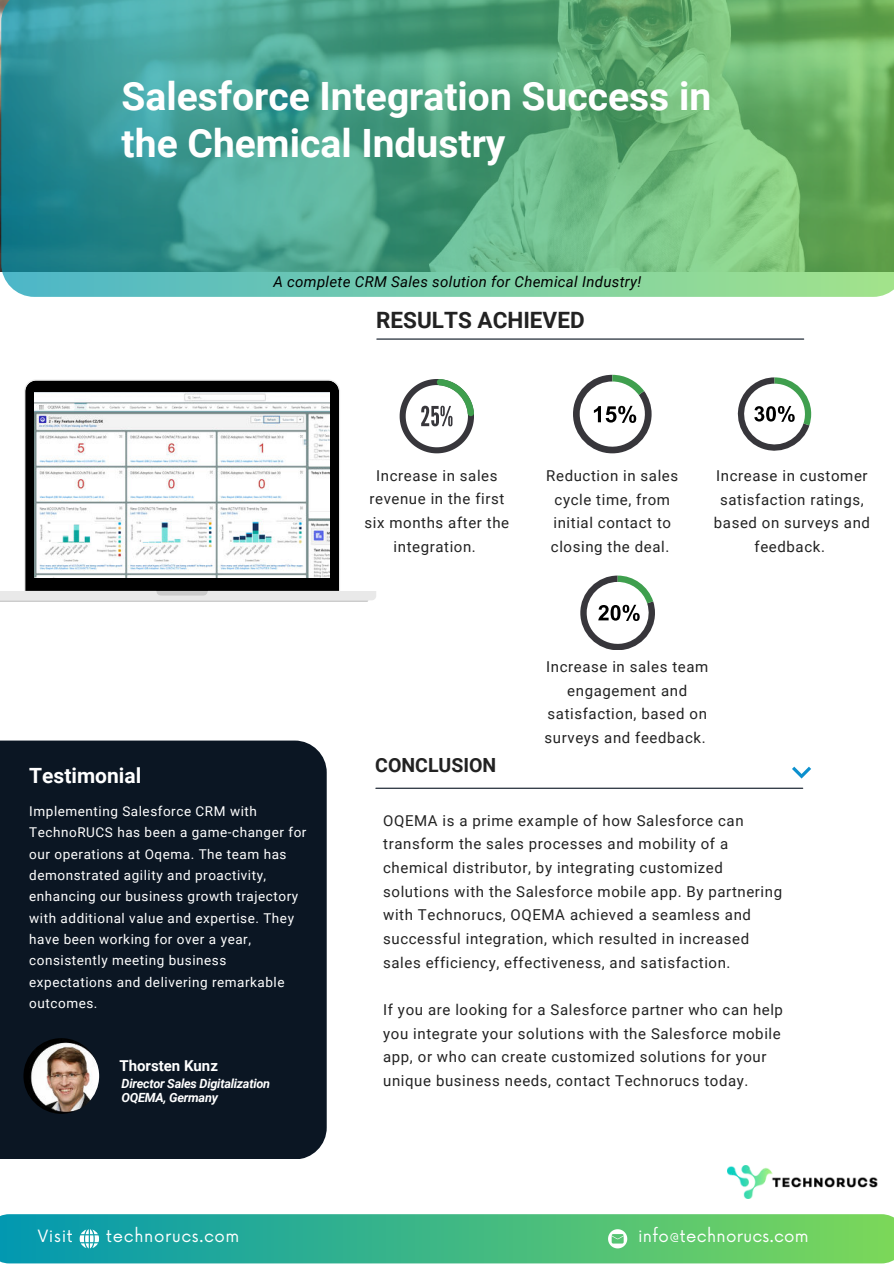
<style>
.page{position:relative;width:894px;height:1264px;background:#fff}
.page>*{position:absolute;margin:0;border:0;box-sizing:border-box;transform-origin:0 0}
.t1{font:700 39px/46.2px "Roboto";color:#fff}
.t2{font:700 22.5px "Roboto";color:#222}
.t3{font:700 21px "Roboto";color:#fff}
.t4{font:700 19.5px "Roboto";color:#222}
.t5{font:16.5px "Now";letter-spacing:.04em;color:#fff}
.t6{font:16.5px "Now";letter-spacing:.02em;color:#fff}
.t7{font:15px/23.7px "Roboto";letter-spacing:.04em;color:#222;text-align:center}
.t8{font:italic 15px "Roboto";letter-spacing:.02em;color:#000}
.t9{font:700 15px "Roboto";color:#fff}
.t10{font:13.5px/21.3px "Roboto";letter-spacing:.04em;color:#fff}
.t11{font:italic 700 12.6px/14.9px "Roboto";letter-spacing:-.02em;color:#fff}
</style>
<div class="page">
<div style="left:0;top:740px;width:326px;height:419px;background:#0b1623"></div>
<hr style="left:377px;top:338px;width:426px;height:1px;background:#0b1623">
<hr style="left:376px;top:787px;width:426px;height:1px;background:#0b1623">
<svg style="left:792px;top:766px;width:18px;height:12px"></svg>
<img style="left:23px;top:1038px;width:76px;height:75px;border-radius:50%">
<svg style="left:0;top:1214px;width:893px;height:49px;background:#41b886"></svg>
<img style="left:727px;top:1165px;width:151px;height:33px">
<svg style="left:1px;top:0;width:892px;height:297px;background:#57aa86"></svg>
<svg style="left:24px;top:379px;width:352px;height:221px;fill:#000"></svg>
<svg style="left:0;top:591px;width:368px;height:11px;background:#e3e3e3"></svg>
<img style="left:35px;top:393px;width:294px;height:184px">
<svg style="left:399px;top:379px;width:75px;height:74px"></svg>
<svg style="left:737px;top:377px;width:73px;height:73px"></svg>
<svg style="left:573px;top:375px;width:78px;height:78px"></svg>
<svg style="left:580px;top:575px;width:74px;height:74px"></svg>
<h1 class="t1" style="left:122px;top:72px;width:591px">Salesforce Integration Success in the Chemical Industry</h1>
<p class="t8" style="left:273px;top:271px;width:369px">A complete CRM Sales solution for Chemical Industry!</p>
<h2 class="t2" style="left:376px;top:304px;width:210px">RESULTS ACHIEVED</h2>
<h3 class="t3" style="left:29px;top:761px;width:113px">Testimonial</h3>
<p class="t10" style="left:29px;top:799px;width:278px">Implementing Salesforce CRM with TechnoRUCS has been a game-changer for our operations at Oqema. The team has demonstrated agility and proactivity, enhancing our business growth trajectory with additional value and expertise. They have been working for over a year, consistently meeting business expectations and delivering remarkable outcomes.</p>
<p class="t9" style="left:119px;top:1054px;width:100px">Thorsten Kunz</p>
<p class="t11" style="left:121px;top:1075px;width:150px">Director Sales Digitalization<br>OQEMA, Germany</p>
<p class="t7" style="left:364px;top:463px;width:146px">Increase in sales revenue in the first six months after the integration.</p>
<p class="t7" style="left:546px;top:463px;width:133px">Reduction in sales cycle time, from initial contact to closing the deal.</p>
<p class="t7" style="left:713px;top:463px;width:158px">Increase in customer satisfaction ratings, based on surveys and feedback.</p>
<h3 class="t4" style="left:375px;top:751px;width:123px">CONCLUSION</h3>
<p class="t7" style="left:544px;top:654px;width:165px">Increase in sales team engagement and satisfaction, based on surveys and feedback.</p>
<p class="t7" style="left:383px;top:808px;width:400px;text-align:left">OQEMA is a prime example of how Salesforce can transform the sales processes and mobility of a chemical distributor, by integrating customized solutions with the Salesforce mobile app. By partnering with Technorucs, OQEMA achieved a seamless and successful integration, which resulted in increased sales efficiency, effectiveness, and satisfaction.</p>
<p class="t7" style="left:383px;top:997px;width:401px;text-align:left">If you are looking for a Salesforce partner who can help you integrate your solutions with the Salesforce mobile app, or who can create customized solutions for your unique business needs, contact Technorucs today.</p>
<p class="t5" style="left:38px;top:1222px;width:37px">Visit</p>
<p class="t5" style="left:106px;top:1222px;width:135px">technorucs.com</p>
<p class="t6" style="left:638px;top:1222px;width:172px">info@technorucs.com</p>
</div>
